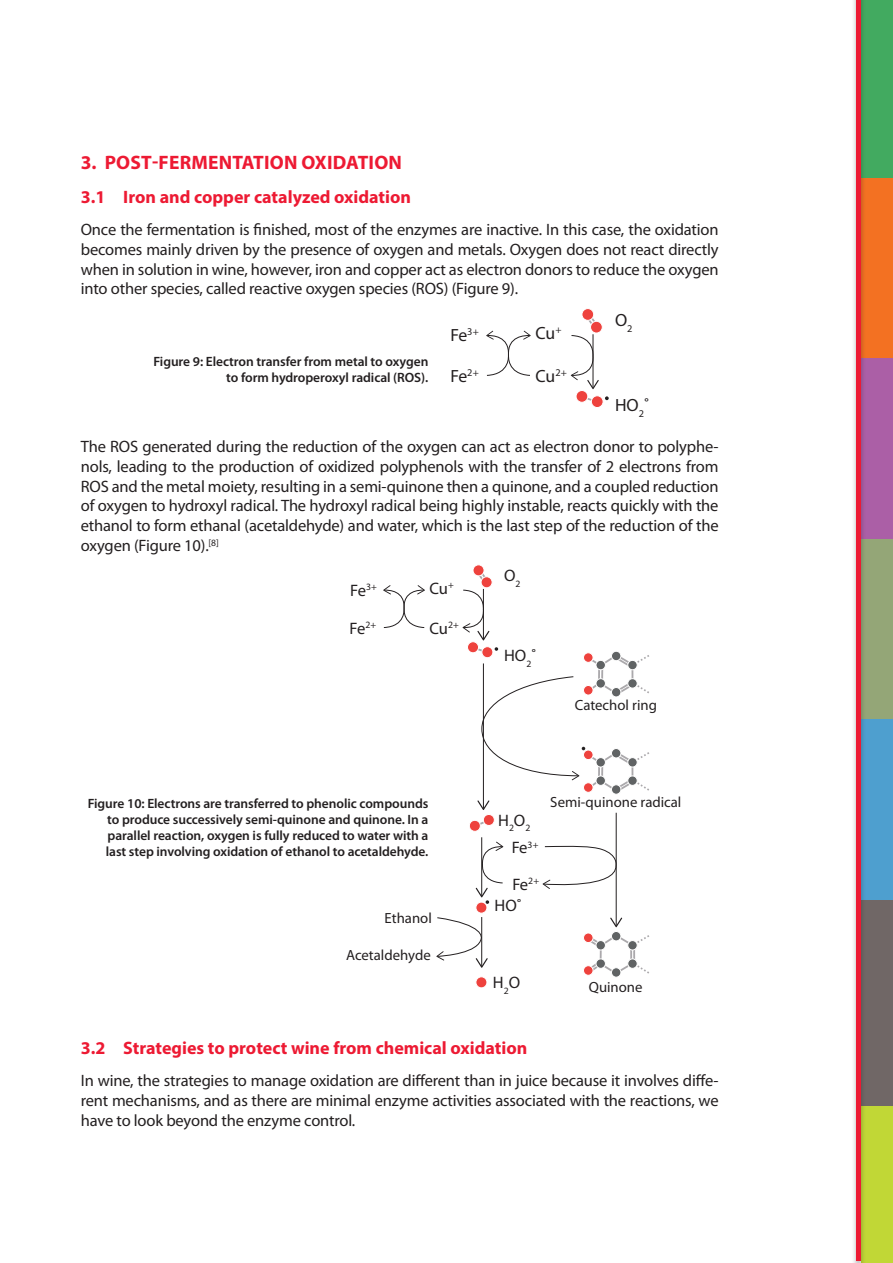
<style>
.page{position:relative;width:893px;height:1263px;background:#fff}
.page>*{position:absolute;margin:0;border:0;box-sizing:border-box;transform-origin:0 0}
.t1{font:700 19.5px "Myriad Pro";letter-spacing:.01em;color:#ed1a33}
.t2{font:700 18px "Myriad Pro";color:#ed1a33}
.t3{font:17.7px "Myriad Pro";letter-spacing:-.01em;color:#231f20}
.t4{font:16.65px "Myriad Pro";letter-spacing:-.02em;color:#231f20}
.t5{font:16.5px/19.8px "Myriad Pro";letter-spacing:-.01em;color:#231f20;text-align:justify}
.t6{font:14.7px "Myriad Pro";color:#231f20}
.t7{font:600 13.5px/16.2px "Myriad Pro";letter-spacing:-.005em;color:#231f20;text-align:right}
</style>
<div class="page">
<div style="left:861px;top:0;width:32px;height:178px;background:#42aa60"></div>
<div style="left:861px;top:178px;width:32px;height:180px;background:#f37122"></div>
<div style="left:861px;top:539px;width:32px;height:180px;background:#94a677"></div>
<div style="left:861px;top:719px;width:32px;height:181px;background:#4e9fcf"></div>
<div style="left:861px;top:900px;width:32px;height:207px;background:#706766"></div>
<div style="left:861px;top:358px;width:32px;height:181px;background:#ab5fa6"></div>
<div style="left:861px;top:1106px;width:32px;height:157px;background:#c1d736"></div>
<div style="left:852px;top:0;width:14px;height:1263px;background:#231f20;opacity:.4"></div>
<hr style="left:857px;top:0;width:4px;height:1261px;background:#ed1a33">
<svg style="left:582px;top:309px;width:12px;height:11px"></svg>
<div style="left:581px;top:308px;width:13px;height:13px;border:1px solid #fff;border-radius:50%"></div>
<div style="left:590px;top:321px;width:12px;height:12px;background:#ee423d;border-radius:50%"></div>
<div style="left:590px;top:321px;width:13px;height:12px;border:1px solid #fff;border-radius:50%"></div>
<div style="left:576px;top:390px;width:12px;height:12px;background:#ee423d;border-radius:50%"></div>
<div style="left:576px;top:390px;width:12px;height:13px;border:1px solid #fff;border-radius:50%"></div>
<div style="left:591px;top:396px;width:12px;height:11px;background:#ee423d;border-radius:50%"></div>
<div style="left:591px;top:395px;width:13px;height:13px;border:1px solid #fff;border-radius:50%"></div>
<svg style="left:605px;top:396px;width:4px;height:4px"></svg>
<svg style="left:486px;top:331px;width:45px;height:45px"></svg>
<svg style="left:571px;top:312px;width:28px;height:77px"></svg>
<div style="left:473px;top:565px;width:11px;height:11px;background:#ee423d;border-radius:50%"></div>
<div style="left:473px;top:564px;width:11px;height:12px;border:1px solid #fff;border-radius:50%"></div>
<hr style="left:616px;top:813px;width:1px;height:113px;background:#231f20">
<svg style="left:610px;top:917px;width:12px;height:10px"></svg>
<svg style="left:383px;top:585px;width:42px;height:43px"></svg>
<svg style="left:590px;top:935px;width:59px;height:39px"></svg>
<div style="left:583px;top:933px;width:10px;height:9px;background:#ee423d;border-radius:50%"></div>
<div style="left:583px;top:932px;width:10px;height:11px;border:1px solid #fff;border-radius:50%"></div>
<div style="left:583px;top:966px;width:10px;height:9px;background:#ee423d;border-radius:50%"></div>
<div style="left:583px;top:965px;width:10px;height:11px;border:1px solid #fff;border-radius:50%"></div>
<div style="left:596px;top:959px;width:9px;height:9px;background:#606364;border-radius:50%"></div>
<div style="left:595px;top:958px;width:11px;height:11px;border:1px solid #fff;border-radius:50%"></div>
<div style="left:596px;top:940px;width:9px;height:10px;background:#606364;border-radius:50%"></div>
<div style="left:595px;top:940px;width:11px;height:10px;border:1px solid #fff;border-radius:50%"></div>
<div style="left:628px;top:959px;width:9px;height:9px;background:#606364;border-radius:50%"></div>
<div style="left:627px;top:958px;width:11px;height:11px;border:1px solid #fff;border-radius:50%"></div>
<div style="left:628px;top:940px;width:9px;height:10px;background:#606364;border-radius:50%"></div>
<div style="left:627px;top:940px;width:11px;height:10px;border:1px solid #fff;border-radius:50%"></div>
<div style="left:611px;top:931px;width:10px;height:10px;background:#606364;border-radius:50%"></div>
<div style="left:611px;top:931px;width:10px;height:10px;border:1px solid #fff;border-radius:50%"></div>
<div style="left:611px;top:968px;width:10px;height:9px;background:#606364;border-radius:50%"></div>
<div style="left:611px;top:967px;width:10px;height:11px;border:1px solid #fff;border-radius:50%"></div>
<div style="left:476px;top:902px;width:11px;height:11px;background:#ee423d;border-radius:50%"></div>
<div style="left:475px;top:902px;width:12px;height:11px;border:1px solid #fff;border-radius:50%"></div>
<div style="left:476px;top:977px;width:11px;height:11px;background:#ee423d;border-radius:50%"></div>
<div style="left:475px;top:976px;width:12px;height:12px;border:1px solid #fff;border-radius:50%"></div>
<svg style="left:462px;top:568px;width:187px;height:336px"></svg>
<svg style="left:436px;top:917px;width:52px;height:51px"></svg>
<p class="t1" style="left:81px;top:149px;width:323px">3. POST-FERMENTATION OXIDATION</p>
<p class="t2" style="left:81px;top:185px;width:332px">3.1 Iron and copper catalyzed oxidation</p>
<p class="t5" style="left:81px;top:219px;width:639px">Once the fermentation is finished, most of the enzymes are inactive. In this case, the oxidation becomes mainly driven by the presence of oxygen and metals. Oxygen does not react directly when in solution in wine, however, iron and copper act as electron donors to reduce the oxygen into other species, called reactive oxygen species (ROS) (Figure 9).</p>
<p class="t7" style="left:153px;top:353px;width:276px">Figure 9: Electron transfer from metal to oxygen to form hydroperoxyl radical (ROS).</p>
<p class="t3" style="left:535px;top:322px;width:27px">Cu<sup>+</sup></p>
<p class="t3" style="left:450px;top:324px;width:30px">Fe<sup>3+</sup></p>
<p class="t3" style="left:450px;top:365px;width:30px">Fe<sup>2+</sup></p>
<p class="t3" style="left:535px;top:365px;width:33px">Cu<sup>2+</sup></p>
<p class="t3" style="left:615px;top:309px;width:19px">O<sub>2</sub></p>
<p class="t3" style="left:615px;top:394px;width:36px">HO<sub>2</sub>˚</p>
<p class="t5" style="left:81px;top:436px;width:639px">The ROS generated during the reduction of the oxygen can act as electron donor to polyphe&shy;nols, leading to the production of oxidized polyphenols with the transfer of 2 electrons from ROS and the metal moiety, resulting in a semi-quinone then a quinone, and a coupled reduction of oxygen to hydroxyl radical. The hydroxyl radical being highly instable, reacts quickly with the ethanol to form ethanal (acetaldehyde) and water, which is the last step of the reduction of the oxygen (Figure 10).<sup>[8]</sup></p>
<p class="t4" style="left:350px;top:580px;width:28px">Fe<sup>3+</sup></p>
<p class="t4" style="left:349px;top:618px;width:28px">Fe<sup>2+</sup></p>
<p class="t4" style="left:429px;top:578px;width:26px">Cu<sup>+</sup></p>
<p class="t4" style="left:429px;top:618px;width:31px">Cu<sup>2+</sup></p>
<p class="t7" style="left:106px;top:795px;width:324px;text-align:justify;text-indent:-18px">Figure 10: Electrons are transferred to phenolic compounds to produce successively semi-quinone and quinone. In a parallel reaction, oxygen is fully reduced to water with a last step involving oxidation of ethanol to acetaldehyde.</p>
<p class="t6" style="left:385px;top:909px;width:49px">Ethanol</p>
<p class="t6" style="left:346px;top:946px;width:86px">Acetaldehyde</p>
<p class="t4" style="left:504px;top:565px;width:18px">O<sub>2</sub></p>
<p class="t4" style="left:504px;top:645px;width:34px">HO<sub>2</sub>˚</p>
<p class="t6" style="left:575px;top:696px;width:84px">Catechol ring</p>
<p class="t4" style="left:498px;top:810px;width:34px">H<sub>2</sub>O<sub>2</sub></p>
<p class="t4" style="left:512px;top:837px;width:28px">Fe<sup>3+</sup></p>
<p class="t4" style="left:512px;top:874px;width:28px">Fe<sup>2+</sup></p>
<p class="t4" style="left:495px;top:895px;width:29px">HO˚</p>
<p class="t6" style="left:550px;top:793px;width:133px">Semi-quinone radical</p>
<p class="t4" style="left:493px;top:972px;width:29px">H<sub>2</sub>O</p>
<p class="t6" style="left:589px;top:977px;width:55px">Quinone</p>
<p class="t2" style="left:81px;top:1036px;width:448px">3.2 Strategies to protect wine from chemical oxidation</p>
<p class="t5" style="left:81px;top:1070px;width:639px">In wine, the strategies to manage oxidation are different than in juice because it involves diffe&shy;rent mechanisms, and as there are minimal enzyme activities associated with the reactions, we have to look beyond the enzyme control.</p>
</div>
